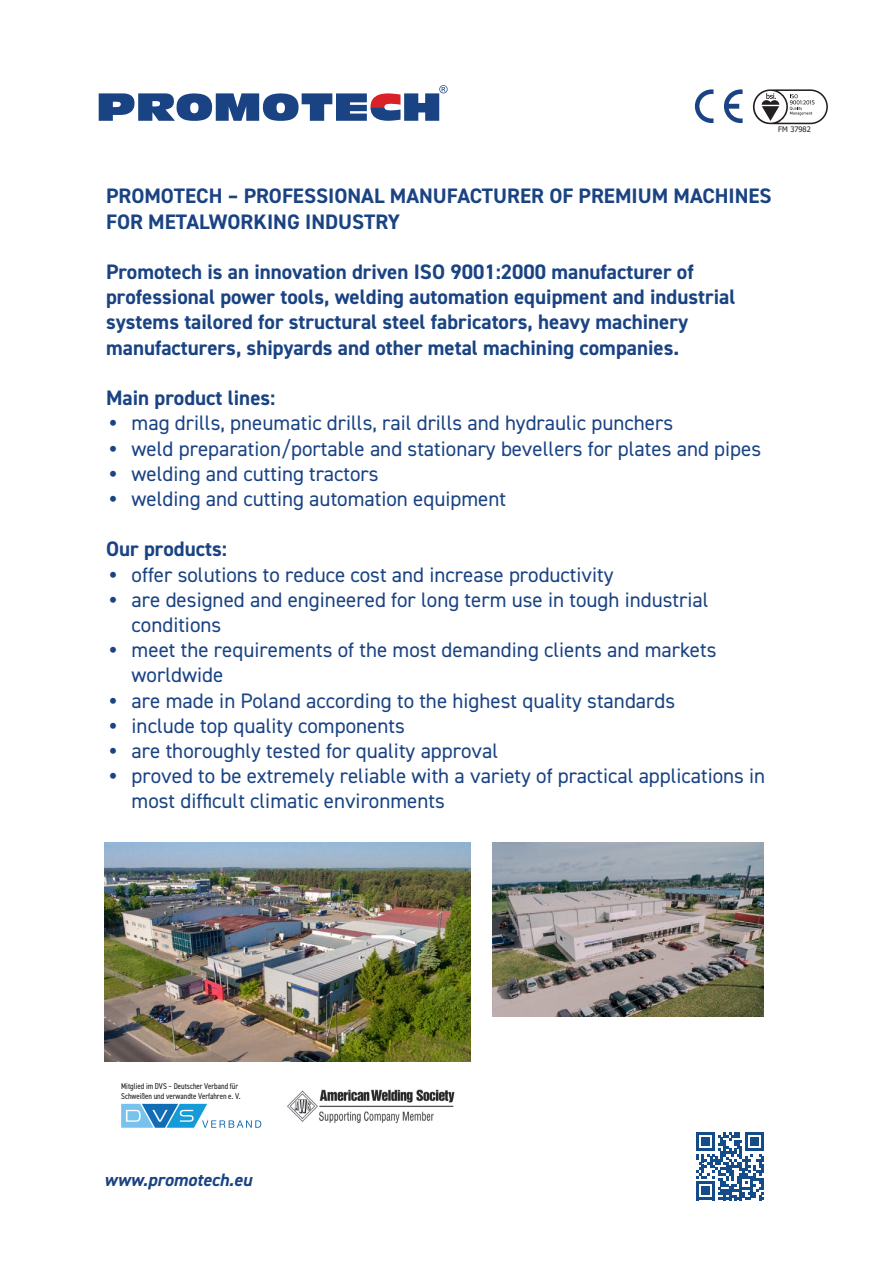
<style>
.page{position:relative;width:893px;height:1263px;background:#fff}
.page>*{position:absolute;margin:0;border:0;box-sizing:border-box;transform-origin:0 0}
.t1{font:21px/25.2px "DIN2014";color:#1a4383}
.tekst{font:700 21px/25.2px "DIN2014";color:#1a4383}
.nazwa_maszyny{font:italic 700 18px "DIN2014";color:#1a4383}
.opis_zdjec{font:condensed 8.4px/10.1px "DIN2014";color:#231f20}
.t2{font:7.5px "Tahoma";color:#231f20}
.s1{font-family:"Franklin Gothic"}
</style>
<div class="page">
<img style="left:105px;top:842px;width:365px;height:220px">
<img style="left:493px;top:842px;width:271px;height:174px">
<svg style="left:121px;top:1104px;width:140px;height:24px"></svg>
<svg style="left:696px;top:1132px;width:68px;height:68px"></svg>
<svg style="left:695px;top:89px;width:48px;height:34px"></svg>
<svg style="left:753px;top:89px;width:75px;height:35px"></svg>
<img style="left:287px;top:1089px;width:168px;height:35px">
<svg style="left:99px;top:85px;width:349px;height:36px"></svg>
<p class="t2" style="left:778px;top:124px;width:34px">FM 37982</p>
<p class="tekst" style="left:106px;top:183px;width:667px">PROMOTECH – PROFESSIONAL MANUFACTURER OF PREMIUM MACHINES<br>FOR METALWORKING INDUSTRY</p>
<p class="tekst" style="left:106px;top:259px;width:631px">Promotech is an innovation driven ISO 9001:2000 manufacturer of professional power tools, welding automation equipment and industrial systems tailored for structural steel fabricators, heavy machinery manufacturers, shipyards and other metal machining companies.</p>
<p class="tekst" style="left:106px;top:385px;width:171px">Main product lines:</p>
<p class="t1" style="left:106px;top:410px;width:569px"><span class="s1">•</span> mag drills, pneumatic drills, rail drills and hydraulic punchers</p>
<p class="t1" style="left:106px;top:435px;width:657px"><span class="s1">•</span> weld preparation/portable and stationary bevellers for plates and pipes</p>
<p class="t1" style="left:106px;top:460px;width:274px"><span class="s1">•</span> welding and cutting tractors</p>
<p class="t1" style="left:106px;top:486px;width:402px"><span class="s1">•</span> welding and cutting automation equipment</p>
<p class="tekst" style="left:106px;top:536px;width:122px">Our products:</p>
<p class="t1" style="left:106px;top:561px;width:509px"><span class="s1">•</span> offer solutions to reduce cost and increase productivity</p>
<p class="t1" style="left:132px;top:586px;width:578px;text-indent:-26px"><span class="s1">•</span> are designed and engineered for long term use in tough industrial conditions</p>
<p class="t1" style="left:132px;top:637px;width:586px;text-indent:-26px"><span class="s1">•</span> meet the requirements of the most demanding clients and markets worldwide</p>
<p class="t1" style="left:106px;top:687px;width:571px"><span class="s1">•</span> are made in Poland according to the highest quality standards</p>
<p class="t1" style="left:106px;top:712px;width:300px"><span class="s1">•</span> include top quality components</p>
<p class="t1" style="left:106px;top:738px;width:394px"><span class="s1">•</span> are thoroughly tested for quality approval</p>
<p class="t1" style="left:132px;top:763px;width:635px;text-indent:-26px"><span class="s1">•</span> proved to be extremely reliable with a variety of practical applications in most difficult climatic environments</p>
<p class="opis_zdjec" style="left:121px;top:1081px;width:121px">Mitglied im DVS – Deutscher Verband für<br>Schweißen und verwandte Verfahren e. V.</p>
<p class="nazwa_maszyny" style="left:104px;top:1167px;width:149px">www.promotech.eu</p>
</div>
